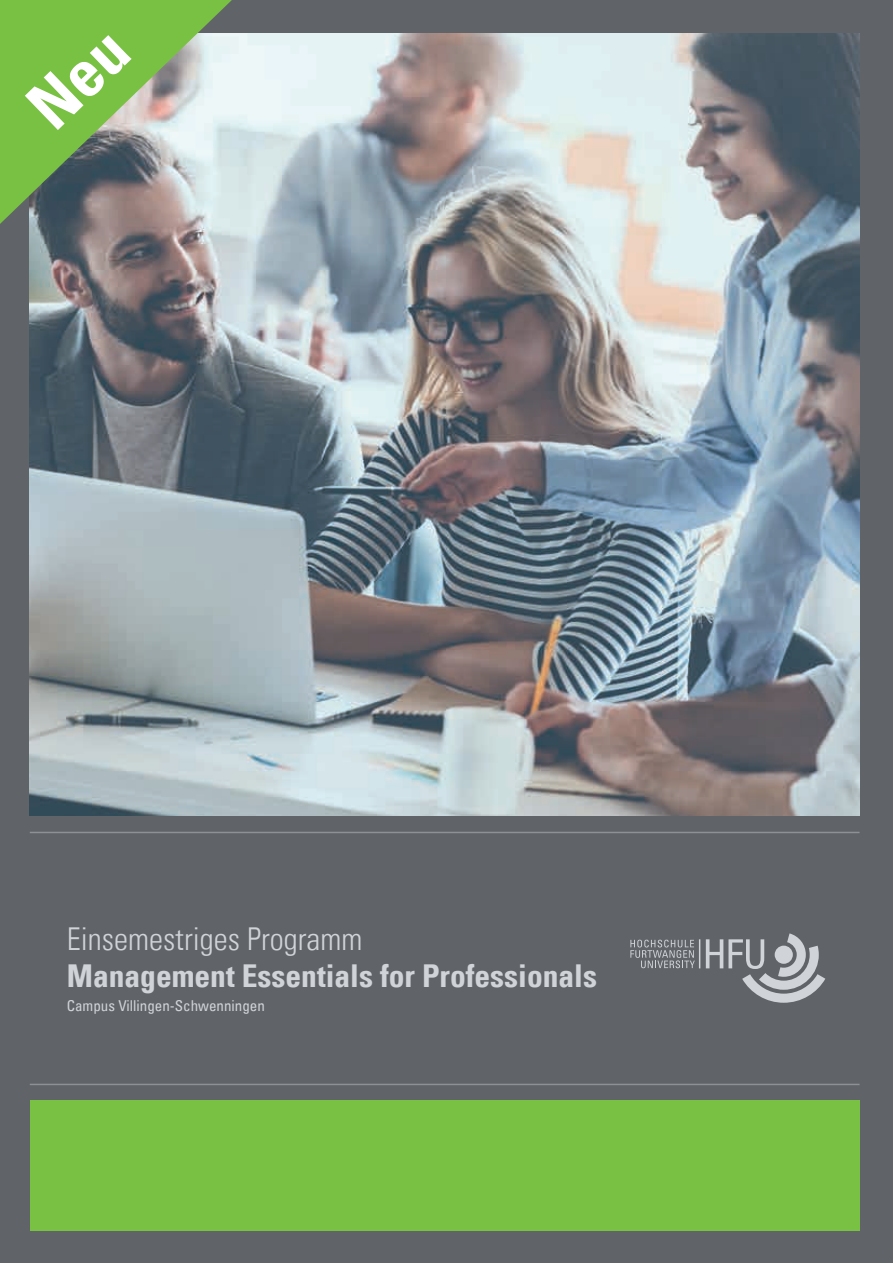
<style>
.page{position:relative;width:893px;height:1263px;background:#606468}
.page>*{position:absolute;margin:0;border:0;box-sizing:border-box;transform-origin:0 0}
.t1{font:700 condensed 31.5px "Univers LT";color:#d0d4d8}
.t2{font:300 condensed 31.5px "Univers LT";color:#d0d4d8}
.t3{font:condensed 15px "Univers LT";color:#d0d4d8}
</style>
<div class="page">
<hr style="left:30px;top:832px;width:830px;height:1px;background:#8d9195">
<hr style="left:30px;top:1084px;width:830px;height:1px;background:#8d9195">
<div style="left:30px;top:1100px;width:830px;height:131px;background:#79c142"></div>
<svg style="left:706px;top:933px;width:119px;height:70px"></svg>
<svg style="left:630px;top:939px;width:70px;height:29px"></svg>
<img style="left:30px;top:33px;width:830px;height:783px">
<svg style="left:0;top:0;width:232px;height:224px;background:#93b282"></svg>
<div style="left:25px;top:35px;width:107px;height:95px;background:#79c142"></div>
<p class="t2" style="left:67px;top:920px;width:297px">Einsemestriges Programm</p>
<p class="t1" style="left:67px;top:957px;width:532px">Management Essentials for Professionals</p>
<p class="t3" style="left:67px;top:996px;width:200px">Campus Villingen-Schwenningen</p>
</div>
